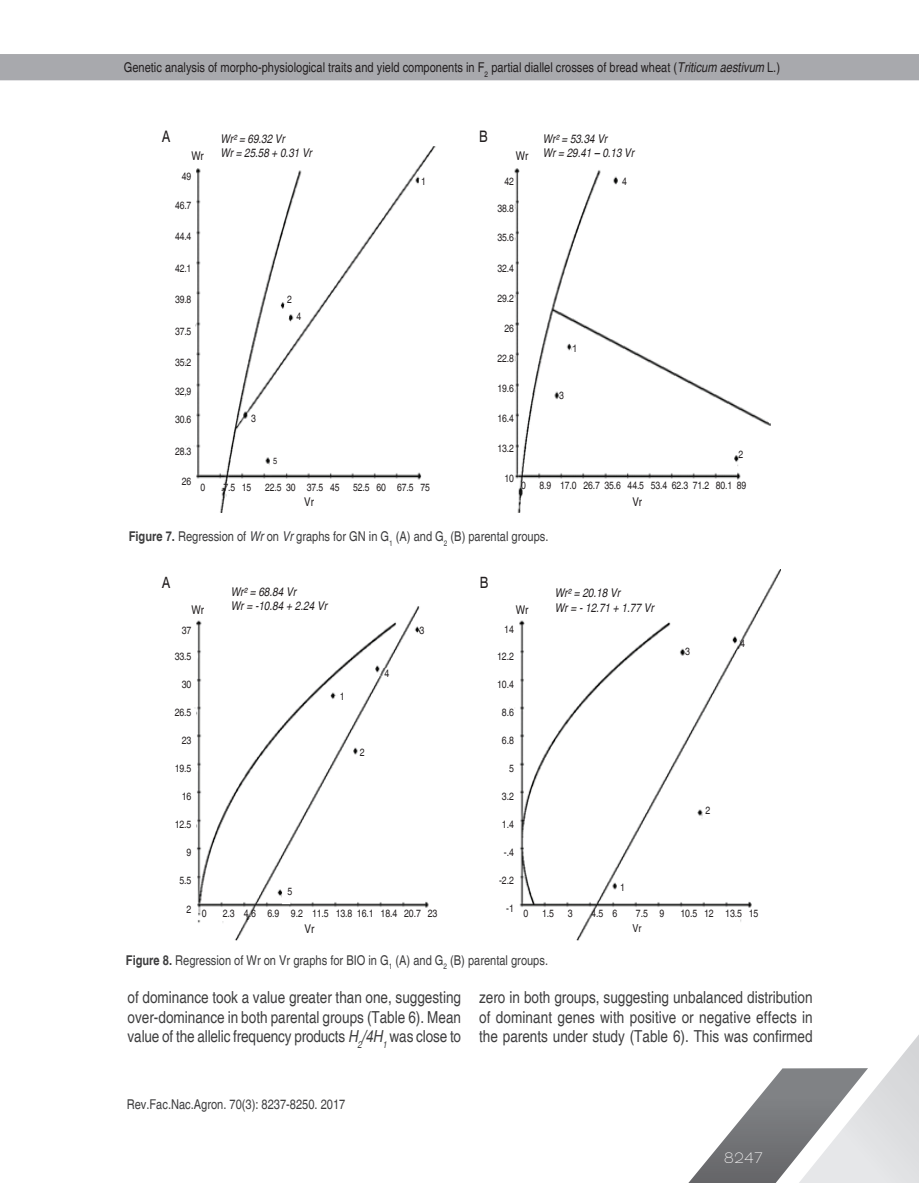
<style>
.page{position:relative;width:919px;height:1183px;background:#fff}
.page>*{position:absolute;margin:0;border:0;box-sizing:border-box;transform-origin:0 0}
.t1{font:condensed 16.5px/19.8px "Helvetica";color:#3e3e3f;text-align:justify}
.t2{font:condensed 15.9px "Helvetica";color:#231f20}
.t3{font:condensed 15.6px "Helvetica";color:#231f20}
.t4{font:100 15px "Zona Pro";color:#fff}
.t5{font:condensed 13.5px "Helvetica";color:#3e3e3f}
.t6{font:condensed 13.5px "Helvetica";color:#231f20}
.t7{font:italic condensed 12px/14.4px "Helvetica";color:#231f20}
.t8{font:condensed 12px "Helvetica";letter-spacing:-.01em;color:#231f20}
.t9{font:condensed 10.95px "Helvetica";color:#231f20}
.t10{font:condensed 10.5px "Helvetica";letter-spacing:-.01em;color:#231f20}
.t11{font:condensed 9px "Helvetica";color:#231f20}
.s1{font-style:italic}
.s2{font-weight:700}
</style>
<div class="page">
<svg style="left:689px;top:1036px;width:229px;height:146px"></svg>
<div style="left:0;top:54px;width:918px;height:26px;background:#a8a9ad"></div>
<img style="left:184px;top:146px;width:587px;height:366px">
<img style="left:194px;top:569px;width:586px;height:372px">
<p class="t6" style="left:124px;top:60px;width:657px">Genetic analysis of morpho-physiological traits and yield components in F<sub>2</sub> partial diallel crosses of bread wheat (<span class="s1">Triticum aestivum</span> L.)</p>
<h2 class="t2" style="left:162px;top:127px;width:10px">A</h2>
<h2 class="t2" style="left:479px;top:127px;width:10px">B</h2>
<p class="t7" style="left:220px;top:131px;width:93px">Wr² = 69.32 Vr<br>Wr = 25.58 + 0.31 Vr</p>
<p class="t7" style="left:543px;top:131px;width:93px">Wr² = 53.34 Vr<br>Wr = 29.41 – 0.13 Vr</p>
<p class="t8" style="left:191px;top:148px;width:14px">Wr</p>
<p class="t8" style="left:516px;top:148px;width:14px">Wr</p>
<p class="t10" style="left:182px;top:170px;width:11px">49</p>
<p class="t10" style="left:175px;top:199px;width:18px">46.7</p>
<p class="t10" style="left:175px;top:230px;width:18px">44.4</p>
<p class="t10" style="left:175px;top:262px;width:18px">42.1</p>
<p class="t10" style="left:175px;top:293px;width:18px">39.8</p>
<p class="t10" style="left:175px;top:325px;width:18px">37.5</p>
<p class="t10" style="left:175px;top:356px;width:18px">35.2</p>
<p class="t10" style="left:175px;top:385px;width:18px">32,9</p>
<p class="t10" style="left:175px;top:413px;width:18px">30.6</p>
<p class="t10" style="left:175px;top:445px;width:18px">28.3</p>
<p class="t10" style="left:182px;top:474px;width:11px">26</p>
<p class="t10" style="left:287px;top:293px;width:6px">2</p>
<p class="t10" style="left:296px;top:310px;width:6px">4</p>
<p class="t10" style="left:251px;top:412px;width:6px">3</p>
<p class="t11" style="left:273px;top:455px;width:6px">5</p>
<p class="t10" style="left:421px;top:175px;width:6px">1</p>
<p class="t10" style="left:200px;top:481px;width:6px">0</p>
<p class="t10" style="left:221px;top:481px;width:32px">.7.5 15</p>
<p class="t10" style="left:265px;top:481px;width:76px">22.5 30 37.5 45</p>
<p class="t10" style="left:353px;top:481px;width:78px">52.5 60 67.5 75</p>
<p class="t8" style="left:304px;top:495px;width:11px">Vr</p>
<p class="t10" style="left:504px;top:175px;width:11px">42</p>
<p class="t10" style="left:497px;top:202px;width:18px">38.8</p>
<p class="t10" style="left:497px;top:231px;width:18px">35.6</p>
<p class="t10" style="left:497px;top:262px;width:18px">32.4</p>
<p class="t10" style="left:497px;top:292px;width:18px">29.2</p>
<p class="t10" style="left:504px;top:322px;width:11px">26</p>
<p class="t10" style="left:497px;top:352px;width:18px">22.8</p>
<p class="t10" style="left:497px;top:382px;width:18px">19.6</p>
<p class="t10" style="left:497px;top:412px;width:18px">16.4</p>
<p class="t10" style="left:497px;top:442px;width:18px">13.2</p>
<p class="t10" style="left:504px;top:472px;width:11px">10</p>
<p class="t10" style="left:622px;top:175px;width:6px">4</p>
<p class="t10" style="left:572px;top:342px;width:6px">1</p>
<p class="t10" style="left:559px;top:388px;width:6px">3</p>
<p class="t10" style="left:738px;top:448px;width:6px">2</p>
<p class="t10" style="left:521px;top:479px;width:6px">0</p>
<p class="t10" style="left:539px;top:479px;width:208px">8.9 17.0 26.7 35.6 44.5 53.4 62.3 71.2 80.1 89</p>
<p class="t8" style="left:632px;top:495px;width:11px">Vr</p>
<p class="t5" style="left:129px;top:528px;width:421px"><span class="s2">Figure 7.</span> Regression of <span class="s1">Wr</span> on <span class="s1">Vr</span> graphs for GN in G<sub>1</sub> (A) and G<sub>2</sub> (B) parental groups.</p>
<h3 class="t3" style="left:162px;top:573px;width:10px">A</h3>
<h3 class="t3" style="left:479px;top:573px;width:10px">B</h3>
<p class="t7" style="left:231px;top:584px;width:98px">Wr² = 68.84 Vr<br>Wr = -10.84 + 2.24 Vr</p>
<p class="t7" style="left:554px;top:585px;width:101px">Wr² = 20.18 Vr<br>Wr = - 12.71 + 1.77 Vr</p>
<p class="t8" style="left:191px;top:602px;width:14px">Wr</p>
<p class="t8" style="left:516px;top:602px;width:14px">Wr</p>
<p class="t10" style="left:182px;top:623px;width:11px">37</p>
<p class="t10" style="left:175px;top:650px;width:18px">33.5</p>
<p class="t10" style="left:182px;top:678px;width:11px">30</p>
<p class="t10" style="left:175px;top:706px;width:18px">26.5</p>
<p class="t10" style="left:182px;top:734px;width:11px">23</p>
<p class="t10" style="left:175px;top:762px;width:18px">19.5</p>
<p class="t10" style="left:182px;top:790px;width:11px">16</p>
<p class="t10" style="left:175px;top:818px;width:18px">12.5</p>
<p class="t10" style="left:186px;top:846px;width:6px">9</p>
<p class="t10" style="left:179px;top:874px;width:13px">5.5</p>
<p class="t10" style="left:186px;top:902px;width:6px">2</p>
<p class="t10" style="left:504px;top:623px;width:11px">14</p>
<p class="t10" style="left:497px;top:650px;width:18px">12.2</p>
<p class="t10" style="left:497px;top:678px;width:18px">10.4</p>
<p class="t10" style="left:502px;top:706px;width:13px">8.6</p>
<p class="t10" style="left:502px;top:734px;width:13px">6.8</p>
<p class="t10" style="left:509px;top:762px;width:6px">5</p>
<p class="t10" style="left:502px;top:790px;width:13px">3.2</p>
<p class="t10" style="left:502px;top:818px;width:13px">1.4</p>
<p class="t10" style="left:504px;top:846px;width:12px">-.4</p>
<p class="t10" style="left:499px;top:874px;width:16px">-2.2</p>
<p class="t10" style="left:506px;top:902px;width:9px">-1</p>
<p class="t10" style="left:419px;top:623px;width:6px">3</p>
<p class="t10" style="left:740px;top:637px;width:6px">4</p>
<p class="t10" style="left:685px;top:644px;width:6px">3</p>
<p class="t10" style="left:384px;top:666px;width:6px">4</p>
<p class="t10" style="left:340px;top:690px;width:6px">1</p>
<p class="t10" style="left:360px;top:746px;width:6px">2</p>
<p class="t10" style="left:705px;top:804px;width:6px">2</p>
<p class="t10" style="left:620px;top:880px;width:6px">1</p>
<p class="t10" style="left:287px;top:884px;width:6px">5</p>
<p class="t10" style="left:202px;top:906px;width:6px">0</p>
<p class="t10" style="left:223px;top:906px;width:216px">2.3 4.6 6.9 9.2 11.5 13.8 16.1 18.4 20.7 23</p>
<p class="t10" style="left:523px;top:906px;width:6px">0</p>
<p class="t10" style="left:542px;top:906px;width:13px">1.5</p>
<p class="t10" style="left:568px;top:906px;width:6px">3</p>
<p class="t10" style="left:591px;top:906px;width:28px">4.5 6</p>
<p class="t10" style="left:636px;top:906px;width:30px">7.5 9</p>
<p class="t10" style="left:680px;top:906px;width:79px">10.5 12 13.5 15</p>
<p class="t8" style="left:304px;top:921px;width:11px">Vr</p>
<p class="t9" style="left:632px;top:921px;width:10px">Vr</p>
<p class="t5" style="left:126px;top:951px;width:423px"><span class="s2">Figure 8.</span> Regression of Wr on Vr graphs for BIO in G<sub>1</sub> (A) and G<sub>2</sub> (B) parental groups.</p>
<h1 class="t1" style="left:479px;top:986px;width:335px">zero in both groups, suggesting unbalanced distribution of dominant genes with positive or negative effects in the parents under study (Table 6). This was confirmed</h1>
<h1 class="t1" style="left:128px;top:986px;width:335px">of dominance took a value greater than one, suggesting over-dominance in both parental groups (Table 6). Mean value of the allelic frequency products <span class="s1">H</span><sub>2</sub><span class="s1">/4H</span><sub>1</sub> was close to</h1>
<p class="t5" style="left:127px;top:1095px;width:220px">Rev.Fac.Nac.Agron. 70(3): 8237-8250. 2017</p>
<h3 class="t4" style="left:724px;top:1148px;width:40px">8247</h3>
</div>
